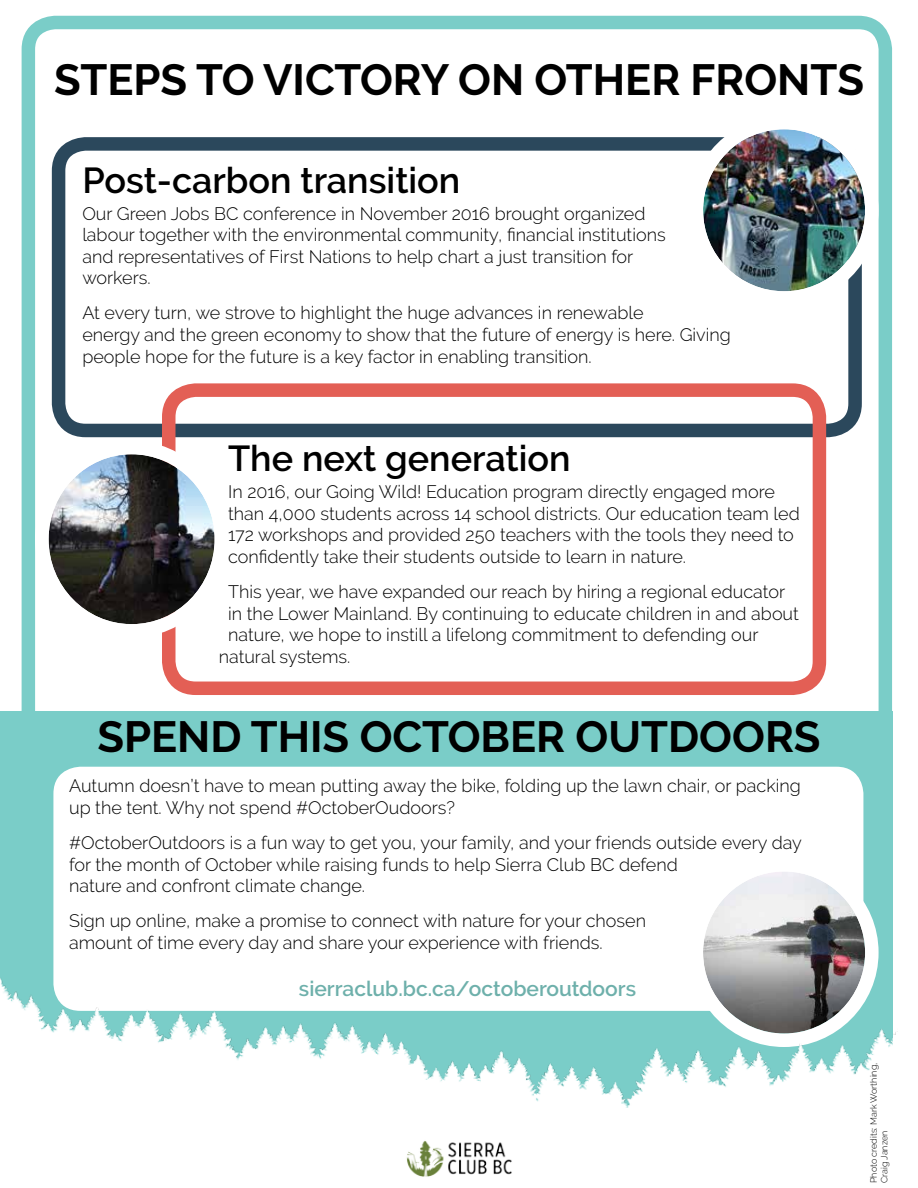
<style>
.page{position:relative;width:918px;height:1188px;background:#fff}
.page>*{position:absolute;margin:0;border:0;box-sizing:border-box;transform-origin:0 0}
.t1{font:700 43.5px "Raleway";color:#000}
.t2{font:600 36px "Raleway";color:#000}
.t3{font:600 21px "Raleway";color:#6eb0ab}
.t4{font:300 18px/21.6px "Raleway";color:#000}
.t5{font:300 9px/10.8px "Raleway";color:#000}
</style>
<div class="page">
<div style="left:0;top:711px;width:892px;height:404px;background:#7acdc8"></div>
<div style="left:22px;top:16px;width:870px;height:1156px;border:14px solid #7acdc8;border-radius:27px"></div>
<div style="left:53px;top:767px;width:810px;height:244px;background:#fff;border-radius:27px"></div>
<img style="left:703px;top:872px;width:162px;height:162px;border-radius:81px">
<div style="left:690px;top:858px;width:189px;height:189px;border:14px solid #fff;border-radius:50%"></div>
<img style="left:0;top:976px;width:896px;height:196px">
<img style="left:396px;top:1129px;width:126px;height:48px">
<div style="left:52px;top:137px;width:810px;height:300px;border:14px solid #2b485c;border-radius:27px"></div>
<div style="left:162px;top:383px;width:664px;height:312px;border:14px solid #e35f55;border-radius:27px"></div>
<img style="left:703px;top:129px;width:162px;height:162px;border-radius:81px">
<div style="left:690px;top:116px;width:189px;height:189px;border:14px solid #fff;border-radius:50%"></div>
<img style="left:50px;top:456px;width:163px;height:167px">
<div style="left:35px;top:441px;width:193px;height:197px;border:14px solid #fff;border-radius:50%"></div>
<h1 class="t1" style="left:54px;top:55px;width:812px">STEPS TO VICTORY ON OTHER FRONTS</h1>
<h2 class="t2" style="left:82px;top:159px;width:380px">Post-carbon transition</h2>
<p class="t4" style="left:82px;top:202px;width:585px">Our Green Jobs BC conference in November 2016 brought organized labour together with the environmental community, financial institutions and representatives of First Nations to help chart a just transition for workers.</p>
<p class="t4" style="left:82px;top:302px;width:650px">At every turn, we strove to highlight the huge advances in renewable<br>energy and the green economy to show that the future of energy is here. Giving people hope for the future is a key factor in enabling transition.</p>
<h2 class="t2" style="left:228px;top:438px;width:344px">The next generation</h2>
<p class="t4" style="left:228px;top:481px;width:573px">In 2016, our Going Wild! Education program directly engaged more than 4,000 students across 14 school districts. Our education team led 172 workshops and provided 250 teachers with the tools they need to confidently take their students outside to learn in nature.</p>
<p class="t4" style="left:228px;top:581px;width:559px">This year, we have expanded our reach by hiring a regional educator</p>
<p class="t4" style="left:228px;top:602px;width:572px">in the Lower Mainland. By continuing to educate children in and about</p>
<p class="t4" style="left:228px;top:624px;width:532px">nature, we hope to instill a lifelong commitment to defending our</p>
<p class="t4" style="left:219px;top:646px;width:133px">natural systems.</p>
<h1 class="t1" style="left:97px;top:711px;width:725px">SPEND THIS OCTOBER OUTDOORS</h1>
<p class="t4" style="left:69px;top:775px;width:733px">Autumn doesn’t have to mean putting away the bike, folding up the lawn chair, or packing up the tent. Why not spend #OctoberOudoors?</p>
<p class="t4" style="left:69px;top:832px;width:734px">#OctoberOutdoors is a fun way to get you, your family, and your friends outside every day for the month of October while raising funds to help Sierra Club BC defend<br>nature and confront climate change.</p>
<p class="t4" style="left:69px;top:910px;width:579px">Sign up online, make a promise to connect with nature for your chosen amount of time every day and share your experience with friends.</p>
<p class="t3" style="left:299px;top:977px;width:339px">sierraclub.bc.ca/octoberoutdoors</p>
<p class="t5" style="left:868px;top:1183px;width:122px;rotate:-90deg">Photo credits: Mark Worthing,<br>Craig Janzen</p>
</div>
